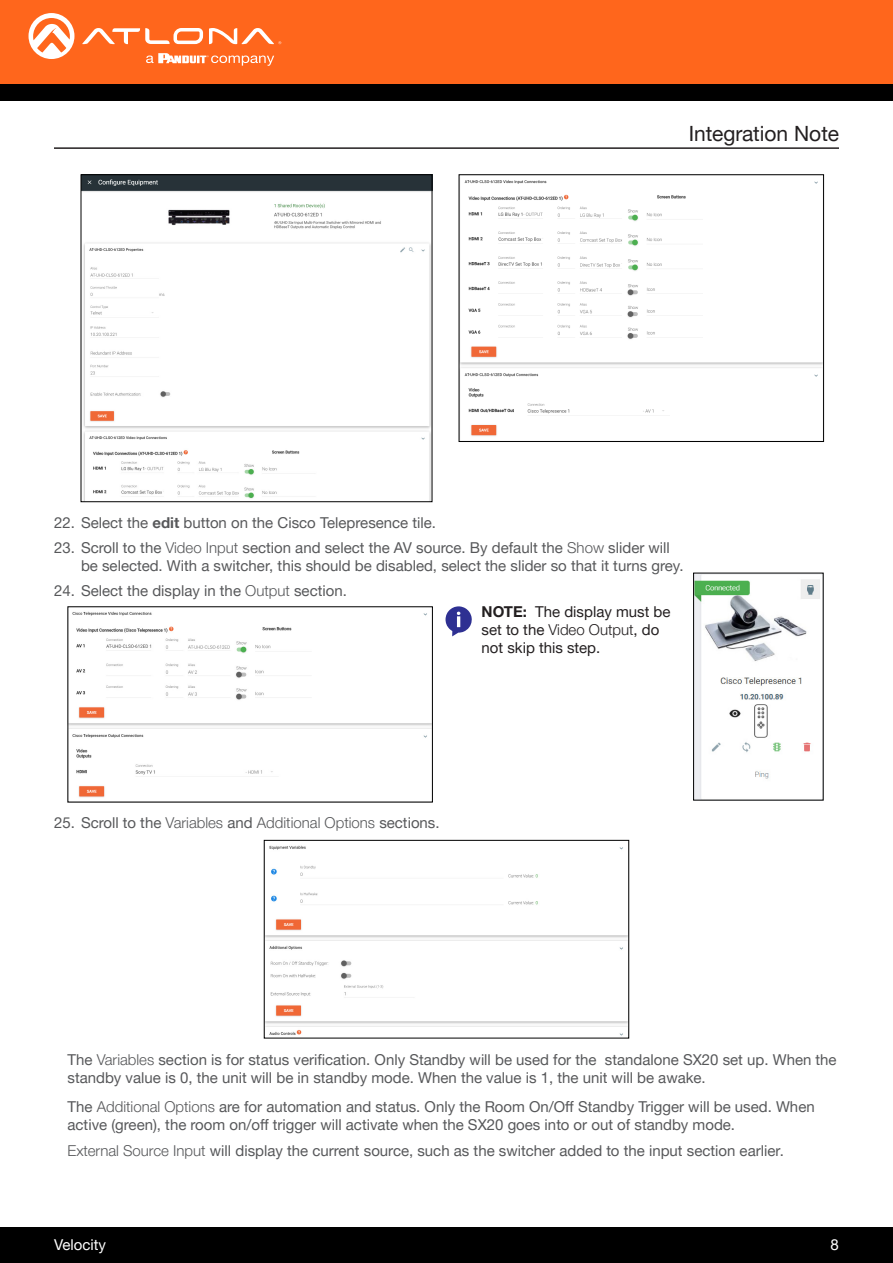
<style>
.page{position:relative;width:893px;height:1263px;background:#fff}
.page>*{position:absolute;margin:0;border:0;box-sizing:border-box;transform-origin:0 0}
.Non_TOC_Section_Head{font:21px "Helvetica Neue LTW1 G";color:#231f20}
.General_Text{font:15px/18px "Helvetica Neue LTW1 G";color:#57585a}
.General_Bold_Text{font:15px/18px "Helvetica Neue LTW1 G";color:#231f20}
.t1{font:15px "Helvetica Neue LTW1 G";color:#fff}
.s1{font-weight:700}
.s2{font-weight:300}
</style>
<div class="page">
<div style="left:0;top:1227px;width:893px;height:36px;background:#000"></div>
<div style="left:0;top:0;width:893px;height:84px;background:#ff661c"></div>
<div style="left:0;top:84px;width:893px;height:16px;background:#000"></div>
<svg style="left:82px;top:28px;width:121px;height:16px"></svg>
<svg style="left:209px;top:28px;width:72px;height:16px"></svg>
<svg style="left:29px;top:13px;width:45px;height:46px"></svg>
<svg style="left:146px;top:53px;width:128px;height:13px"></svg>
<hr style="left:54px;top:147px;width:785px;height:2px;background:#231f20">
<img style="left:695px;top:575px;width:125px;height:223px">
<div style="left:693px;top:573px;width:131px;height:227px;border:1px solid #000"></div>
<img style="left:70px;top:611px;width:361px;height:187px">
<img style="left:266px;top:845px;width:361px;height:191px">
<div style="left:264px;top:840px;width:365px;height:198px;border:1px solid #000"></div>
<img style="left:83px;top:176px;width:347px;height:324px">
<div style="left:81px;top:174px;width:351px;height:328px;border:1px solid #000"></div>
<img style="left:461px;top:180px;width:361px;height:256px">
<div style="left:459px;top:174px;width:365px;height:268px;border:1px solid #000"></div>
<svg style="left:446px;top:606px;width:26px;height:30px"></svg>
<p class="Non_TOC_Section_Head" style="left:689px;top:120px;width:152px">Integration Note</p>
<p class="General_Text" style="left:54px;top:514px;width:384px">22. Select the <span class="s1">edit</span> button on the Cisco Telepresence tile.</p>
<p class="General_Text" style="left:81px;top:539px;width:604px;text-indent:-27px">23. Scroll to the <span class="s2">Video Input</span> section and select the AV source. By default the <span class="s2">Show</span> slider will be selected. With a switcher, this should be disabled, select the slider so that it turns grey.</p>
<p class="General_Text" style="left:54px;top:581px;width:294px">24. Select the display in the <span class="s2">Output</span> section.</p>
<p class="General_Bold_Text" style="left:482px;top:603px;width:191px"><span class="s1">NOTE:</span> The display must be set to the <span class="s2">Video Output</span>, do not skip this step.</p>
<p class="General_Text" style="left:54px;top:813px;width:387px">25. Scroll to the <span class="s2">Variables</span> and <span class="s2">Additional Options</span> sections.</p>
<p class="General_Text" style="left:68px;top:1051px;width:771px">The <span class="s2">Variables</span> section is for status verification. Only Standby will be used for the standalone SX20 set up. When the standby value is 0, the unit will be in standby mode. When the value is 1, the unit will be awake.</p>
<p class="General_Text" style="left:68px;top:1098px;width:749px">The <span class="s2">Additional Options</span> are for automation and status. Only the Room On/Off Standby Trigger will be used. When active (green), the room on/off trigger will activate when the SX20 goes into or out of standby mode.</p>
<p class="General_Text" style="left:68px;top:1142px;width:718px"><span class="s2">External Source Input</span> will display the current source, such as the switcher added to the input section earlier.</p>
<p class="t1" style="left:54px;top:1235px;width:54px">Velocity</p>
<p class="t1" style="left:831px;top:1235px;width:10px">8</p>
</div>
